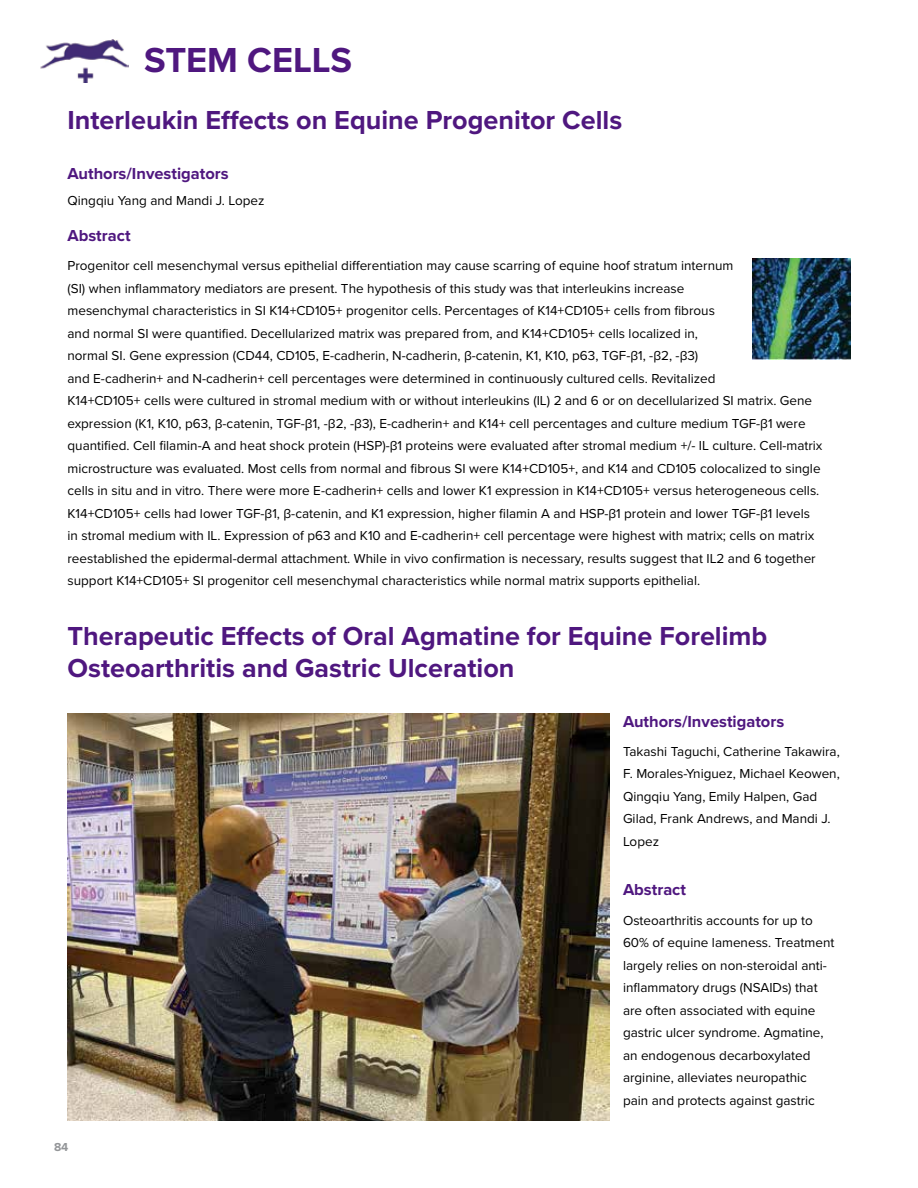
<style>
.page{position:relative;width:918px;height:1188px;background:#fff}
.page>*{position:absolute;margin:0;border:0;box-sizing:border-box;transform-origin:0 0}
.t1{font:700 36px "Proxima Nova";color:#4f177f}
.t2{font:700 27px/32.4px "Proxima Nova";color:#4f177f}
.t3{font:700 16.5px "Proxima Nova";color:#4f177f}
.t4{font:13.5px/22.5px "Proxima Nova";color:#000}
.t5{font:700 12px "Proxima Nova";color:#939598}
</style>
<div class="page">
<img style="left:68px;top:714px;width:542px;height:406px">
<img style="left:753px;top:259px;width:97px;height:101px">
<img style="left:40px;top:40px;width:89px;height:42px">
<h1 class="t1" style="left:144px;top:38px;width:210px">STEM CELLS</h1>
<h2 class="t2" style="left:68px;top:105px;width:556px">Interleukin Effects on Equine Progenitor Cells</h2>
<p class="t3" style="left:68px;top:164px;width:163px">Authors/Investigators</p>
<p class="t4" style="left:68px;top:190px;width:199px">Qingqiu Yang and Mandi J. Lopez</p>
<p class="t3" style="left:68px;top:226px;width:65px">Abstract</p>
<p class="t4" style="left:68px;top:255px;width:757px">Progenitor cell mesenchymal versus epithelial differentiation may cause scarring of equine hoof stratum internum<br>(SI) when inflammatory mediators are present. The hypothesis of this study was that interleukins increase<br>mesenchymal characteristics in SI K14+CD105+ progenitor cells. Percentages of K14+CD105+ cells from fibrous<br>and normal SI were quantified. Decellularized matrix was prepared from, and K14+CD105+ cells localized in,<br>normal SI. Gene expression (CD44, CD105, E-cadherin, N-cadherin, β-catenin, K1, K10, p63, TGF-β1, -β2, -β3)<br>and E-cadherin+ and N-cadherin+ cell percentages were determined in continuously cultured cells. Revitalized<br>K14+CD105+ cells were cultured in stromal medium with or without interleukins (IL) 2 and 6 or on decellularized SI matrix. Gene expression (K1, K10, p63, β-catenin, TGF-β1, -β2, -β3), E-cadherin+ and K14+ cell percentages and culture medium TGF-β1 were quantified. Cell filamin-A and heat shock protein (HSP)-β1 proteins were evaluated after stromal medium +/- IL culture. Cell-matrix microstructure was evaluated. Most cells from normal and fibrous SI were K14+CD105+, and K14 and CD105 colocalized to single cells in situ and in vitro. There were more E-cadherin+ cells and lower K1 expression in K14+CD105+ versus heterogeneous cells.<br>K14+CD105+ cells had lower TGF-β1, β-catenin, and K1 expression, higher filamin A and HSP-β1 protein and lower TGF-β1 levels in stromal medium with IL. Expression of p63 and K10 and E-cadherin+ cell percentage were highest with matrix; cells on matrix reestablished the epidermal-dermal attachment. While in vivo confirmation is necessary, results suggest that IL2 and 6 together support K14+CD105+ SI progenitor cell mesenchymal characteristics while normal matrix supports epithelial.</p>
<h2 class="t2" style="left:68px;top:621px;width:701px">Therapeutic Effects of Oral Agmatine for Equine Forelimb<br>Osteoarthritis and Gastric Ulceration</h2>
<p class="t3" style="left:623px;top:711px;width:163px">Authors/Investigators</p>
<p class="t4" style="left:623px;top:740px;width:218px">Takashi Taguchi, Catherine Takawira,<br>F. Morales-Yniguez, Michael Keowen,<br>Qingqiu Yang, Emily Halpen, Gad<br>Gilad, Frank Andrews, and Mandi J.<br>Lopez</p>
<p class="t3" style="left:623px;top:880px;width:65px">Abstract</p>
<p class="t4" style="left:623px;top:909px;width:213px">Osteoarthritis accounts for up to 60% of equine lameness. Treatment largely relies on non-steroidal anti&shy;inflammatory drugs (NSAIDs) that are often associated with equine gastric ulcer syndrome. Agmatine, an endogenous decarboxylated arginine, alleviates neuropathic pain and protects against gastric</p>
<p class="t5" style="left:54px;top:1139px;width:16px">84</p>
</div>
